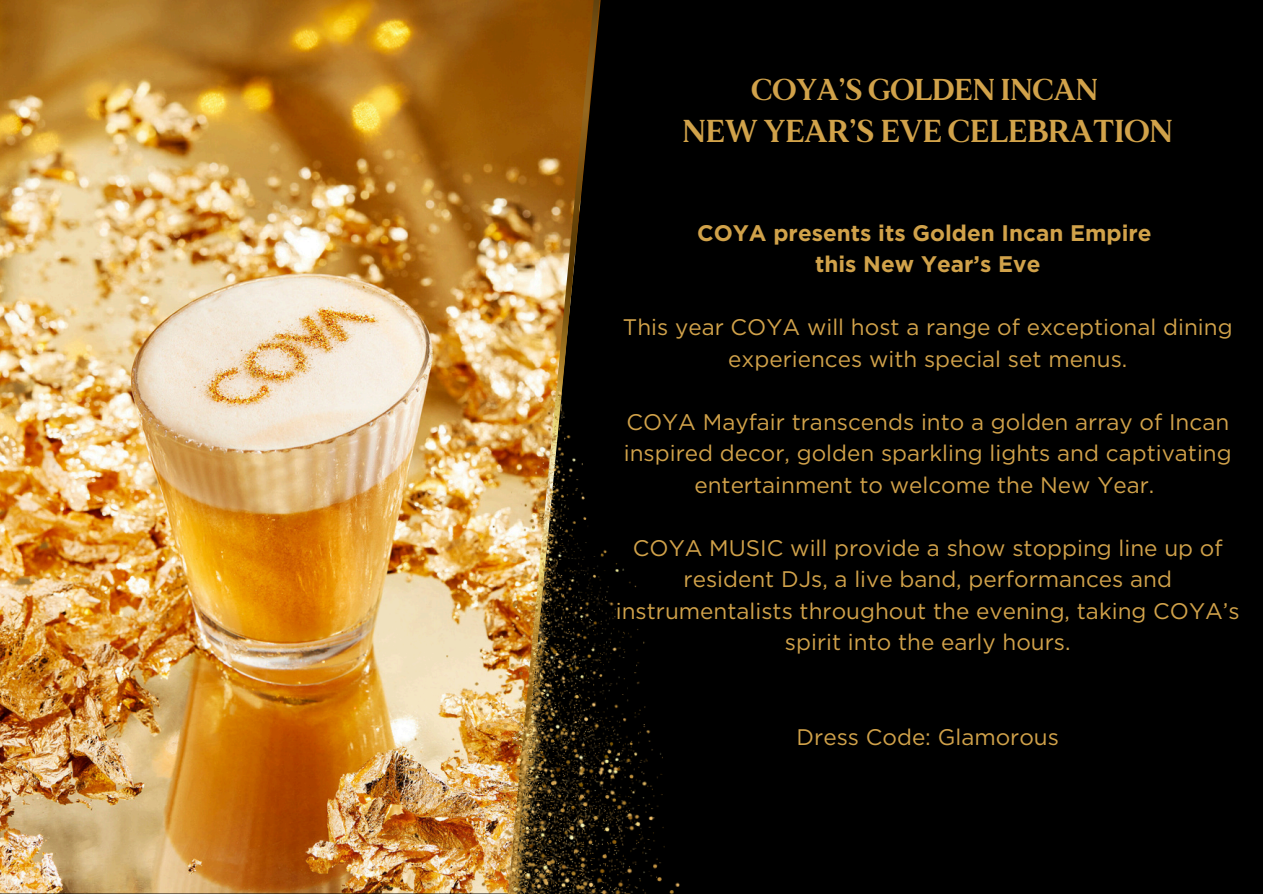
<style>
.page{position:relative;width:1263px;height:894px;background:#fff}
.page>*{position:absolute;margin:0;border:0;box-sizing:border-box;transform-origin:0 0}
.t1{font:700 31.65px "MADE Mirage";color:#d1a24a}
.t2{font:700 30.15px "MADE Mirage";color:#d1a24a}
.t3{font:22.5px/31.5px "Gotham";color:#d1a24a;text-align:center}
.t4{font:700 22.5px/31.5px "Gotham";color:#d1a24a;text-align:center}
</style>
<div class="page">
<div style="left:0;top:0;width:1263px;height:893px;background:#000"></div>
<img style="left:0;top:0;width:495px;height:893px">
<img style="left:495px;top:0;width:106px;height:367px">
<img style="left:366px;top:367px;width:314px;height:526px">
<p class="t2" style="left:751px;top:71px;width:348px">COYA’S GOLDEN INCAN</p>
<p class="t1" style="left:683px;top:113px;width:492px">NEW YEAR’S EVE CELEBRATION</p>
<p class="t4" style="left:697px;top:216px;width:456px">COYA presents its Golden Incan Empire this New Year’s Eve</p>
<h1 class="t3" style="left:623px;top:311px;width:611px">This year COYA will host a range of exceptional dining experiences with special set menus.</h1>
<h2 class="t3" style="left:624px;top:405px;width:609px">COYA Mayfair transcends into a golden array of Incan inspired decor, golden sparkling lights and captivating entertainment to welcome the New Year.</h2>
<p class="t3" style="left:616px;top:531px;width:625px">COYA MUSIC will provide a show stopping line up of resident DJs, a live band, performances and instrumentalists throughout the evening, taking COYA’s spirit into the early hours.</p>
<p class="t3" style="left:797px;top:720px;width:264px">Dress Code: Glamorous</p>
</div>
